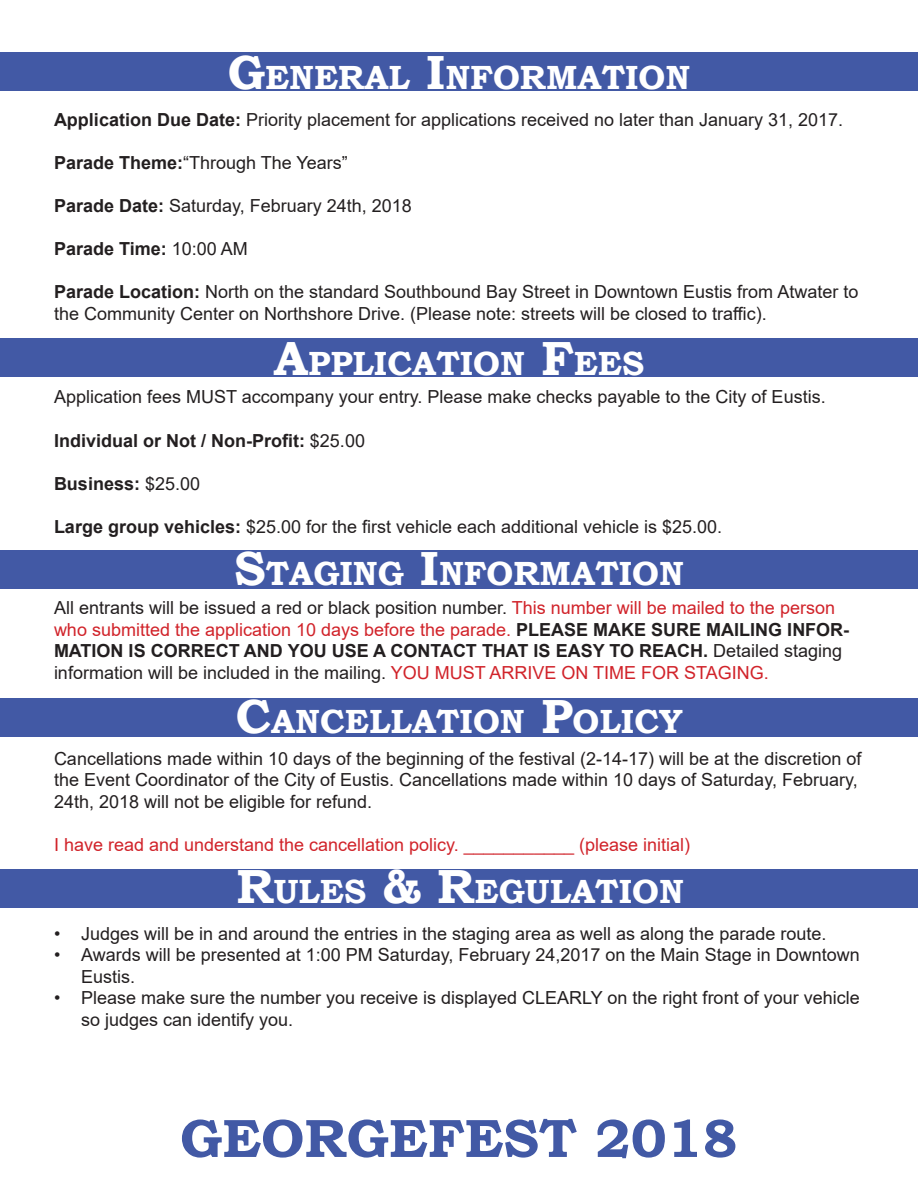
<style>
.page{position:relative;width:918px;height:1188px;background:#fff}
.page>*{position:absolute;margin:0;border:0;box-sizing:border-box;transform-origin:0 0}
.t1{font:700 54px "Bookman Old Style";color:#4259a5}
.t2{font:700 33.6px "Bookman Old Style";color:#fff}
.t3{font:18px/21.6px "Arial";color:#231f20}
.t4{font:18px/21.6px "Arial";color:#d1232a}
.t5{font:700 18px "Arial";color:#231f20}
.s1{font-size:47.85px}
.s2{font-weight:700}
.s3{font-weight:400}
.s4{color:#231f20}
.s5{font-weight:700;color:#231f20}
</style>
<div class="page">
<div style="left:0;top:338px;width:918px;height:39px;background:#4259a5"></div>
<div style="left:0;top:550px;width:918px;height:39px;background:#4259a5"></div>
<div style="left:0;top:698px;width:918px;height:39px;background:#4259a5"></div>
<div style="left:0;top:869px;width:918px;height:39px;background:#4259a5"></div>
<div style="left:0;top:52px;width:918px;height:39px;background:#4259a5"></div>
<p class="t2" style="left:228px;top:53px;width:464px"><span class="s1">G</span>ENERAL <span class="s1">I</span>NFORMATION</p>
<p class="t3" style="left:54px;top:108px;width:791px"><span class="s2">Application Due Date:</span> Priority placement for applications received no later than January 31, 2017.</p>
<p class="t3" style="left:54px;top:152px;width:295px"><span class="s2">Parade Theme:</span>“Through The Years”</p>
<p class="t3" style="left:54px;top:195px;width:359px"><span class="s2">Parade Date:</span> Saturday, February 24th, 2018</p>
<p class="t5" style="left:54px;top:236px;width:195px">Parade Time: <span class="s3">10:00 AM</span></p>
<p class="t3" style="left:54px;top:281px;width:806px"><span class="s2">Parade Location:</span> North on the standard Southbound Bay Street in Downtown Eustis from Atwater to the Community Center on Northshore Drive. (Please note: streets will be closed to traffic).</p>
<p class="t2" style="left:274px;top:339px;width:372px"><span class="s1">A</span>PPLICATION <span class="s1">F</span>EES</p>
<p class="t3" style="left:54px;top:386px;width:773px">Application fees MUST accompany your entry. Please make checks payable to the City of Eustis.</p>
<p class="t5" style="left:54px;top:428px;width:313px">Individual or Not / Non-Profit: <span class="s3">$25.00</span></p>
<p class="t5" style="left:54px;top:471px;width:148px">Business: <span class="s3">$25.00</span></p>
<p class="t3" style="left:54px;top:516px;width:670px"><span class="s2">Large group vehicles:</span> $25.00 for the first vehicle each additional vehicle is $25.00.</p>
<p class="t2" style="left:234px;top:549px;width:451px"><span class="s1">S</span>TAGING <span class="s1">I</span>NFORMATION</p>
<p class="t4" style="left:54px;top:597px;width:797px"><span class="s4">All entrants will be issued a red or black position number.</span> This number will be mailed to the person who submitted the application 10 days before the parade. <span class="s5">PLEASE MAKE SURE MAILING INFOR-MATION IS CORRECT AND YOU USE A CONTACT THAT IS EASY TO REACH.</span> <span class="s4">Detailed staging information will be included in the mailing.</span> YOU MUST ARRIVE ON TIME FOR STAGING.</p>
<p class="t2" style="left:236px;top:697px;width:448px"><span class="s1">C</span>ANCELLATION <span class="s1">P</span>OLICY</p>
<p class="t3" style="left:54px;top:748px;width:809px">Cancellations made within 10 days of the beginning of the festival (2-14-17) will be at the discretion of the Event Coordinator of the City of Eustis. Cancellations made within 10 days of Saturday, February,<br>24th, 2018 will not be eligible for refund.</p>
<p class="t4" style="left:54px;top:834px;width:638px">I have read and understand the cancellation policy. ___________ (please initial)</p>
<p class="t2" style="left:236px;top:868px;width:449px"><span class="s1">R</span>ULES <span class="s1">&amp; R</span>EGULATION</p>
<p class="t3" style="left:54px;top:922px;width:774px">• Judges will be in and around the entries in the staging area as well as along the parade route.</p>
<p class="t3" style="left:81px;top:944px;width:780px;text-indent:-27px">• Awards will be presented at 1:00 PM Saturday, February 24,2017 on the Main Stage in Downtown<br>Eustis.</p>
<p class="t3" style="left:81px;top:987px;width:780px;text-indent:-27px">• Please make sure the number you receive is displayed CLEARLY on the right front of your vehicle so judges can identify you.</p>
<p class="t1" style="left:180px;top:1099px;width:559px">GEORGEFEST 2018</p>
</div>
